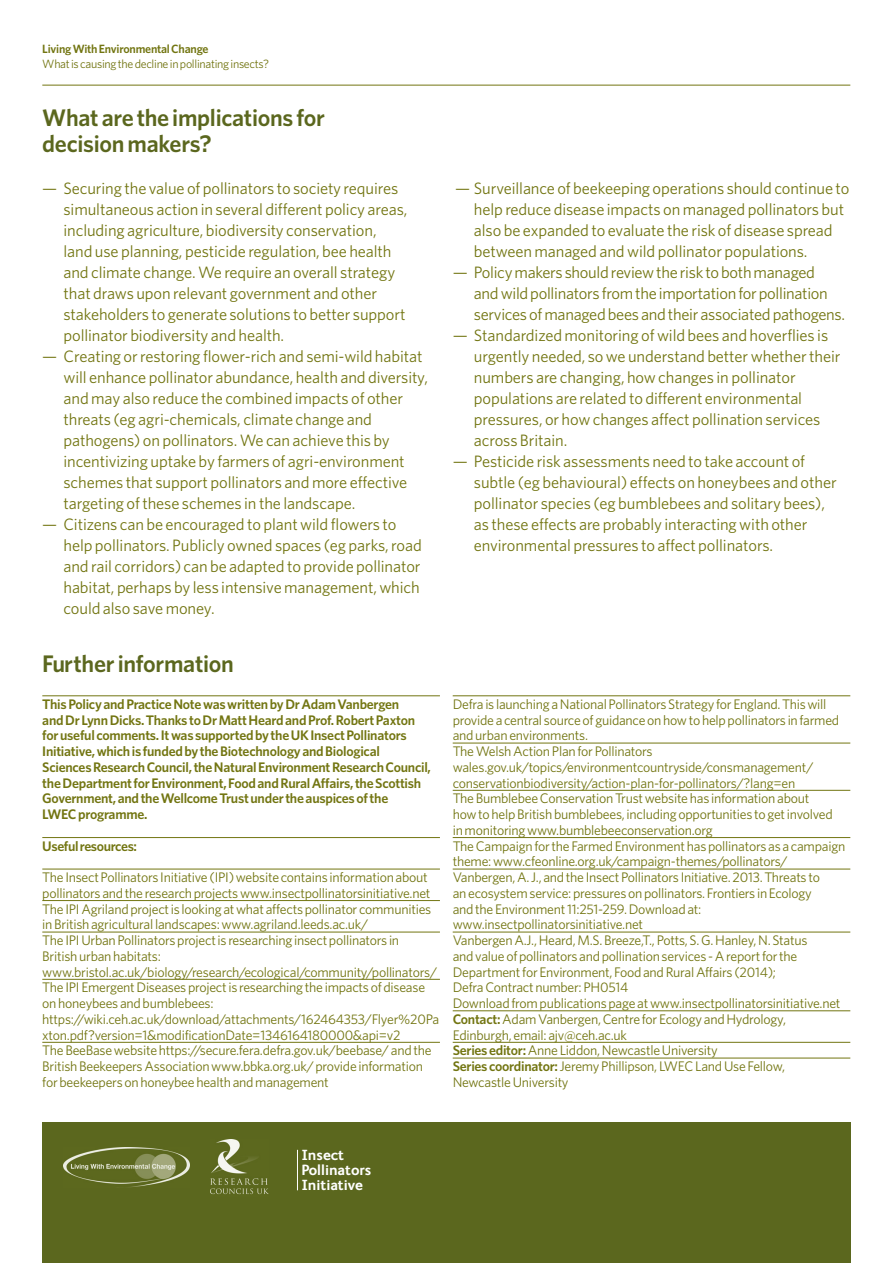
<style>
.page{position:relative;width:893px;height:1263px;background:#fff}
.page>*{position:absolute;margin:0;border:0;box-sizing:border-box;transform-origin:0 0}
.t1{font:600 24px/26.2px "Whitney HTF";letter-spacing:-.015em;color:#5b671e}
.t2{font:16.5px/21px "Whitney HTF";letter-spacing:-.005em;color:#727511}
.t3{font:700 14.7px/15px "FS Ingrid";color:#fff}
.t4{font:13.8px/15.8px "Whitney HTF";letter-spacing:-.02em;color:#727511}
.t5{font:600 13.8px/15.8px "Whitney HTF";letter-spacing:-.02em;color:#727511}
.t6{font:12px "Whitney HTF";letter-spacing:-.025em;color:#727511}
.t7{font:600 12px "Whitney HTF";letter-spacing:-.02em;color:#727511}
.s1{font-weight:600}
</style>
<div class="page">
<div style="left:42px;top:1123px;width:808px;height:140px;background:#5b671e"></div>
<hr style="left:42px;top:85px;width:808px;height:1px;background:#727511">
<hr style="left:42px;top:696px;width:398px;height:1px;background:#727511">
<hr style="left:42px;top:837px;width:398px;height:1px;background:#727511">
<hr style="left:42px;top:869px;width:398px;height:1px;background:#727511">
<hr style="left:42px;top:900px;width:398px;height:1px;background:#727511">
<hr style="left:42px;top:932px;width:398px;height:1px;background:#727511">
<hr style="left:42px;top:979px;width:398px;height:1px;background:#727511">
<hr style="left:42px;top:1042px;width:398px;height:1px;background:#727511">
<hr style="left:453px;top:696px;width:397px;height:1px;background:#727511">
<hr style="left:453px;top:743px;width:397px;height:1px;background:#727511">
<hr style="left:453px;top:790px;width:397px;height:1px;background:#727511">
<hr style="left:453px;top:837px;width:397px;height:1px;background:#727511">
<hr style="left:453px;top:869px;width:397px;height:1px;background:#727511">
<hr style="left:453px;top:932px;width:397px;height:1px;background:#727511">
<hr style="left:453px;top:1011px;width:397px;height:1px;background:#727511">
<hr style="left:453px;top:1042px;width:397px;height:1px;background:#727511">
<hr style="left:453px;top:1058px;width:397px;height:1px;background:#727511">
<img style="left:210px;top:1140px;width:58px;height:55px">
<img style="left:64px;top:1148px;width:125px;height:39px">
<hr style="left:297px;top:1150px;width:1px;height:40px;background:#fff">
<p class="t7" style="left:42px;top:44px;width:168px">Living With Environmental Change</p>
<p class="t6" style="left:42px;top:60px;width:228px">What is causing the decline in pollinating insects?</p>
<h1 class="t1" style="left:42px;top:106px;width:284px">What are the implications for decision makers?</h1>
<p class="t2" style="left:63px;top:179px;width:346px;text-indent:-21px">— Securing the value of pollinators to society requires simultaneous action in several different policy areas, including agriculture, biodiversity conservation, land use planning, pesticide regulation, bee health and climate change. We require an overall strategy that draws upon relevant government and other stakeholders to generate solutions to better support pollinator biodiversity and health.</p>
<p class="t2" style="left:63px;top:347px;width:366px;text-indent:-21px">— Creating or restoring flower-rich and semi-wild habitat will enhance pollinator abundance, health and diversity, and may also reduce the combined impacts of other threats (eg agri-chemicals, climate change and pathogens) on pollinators. We can achieve this by incentivizing uptake by farmers of agri-environment schemes that support pollinators and more effective targeting of these schemes in the landscape.</p>
<p class="t2" style="left:63px;top:515px;width:360px;text-indent:-21px">— Citizens can be encouraged to plant wild flowers to help pollinators. Publicly owned spaces (eg parks, road and rail corridors) can be adapted to provide pollinator habitat, perhaps by less intensive management, which could also save money.</p>
<p class="t2" style="left:474px;top:179px;width:377px;text-indent:-19px">— Surveillance of beekeeping operations should continue to help reduce disease impacts on managed pollinators but also be expanded to evaluate the risk of disease spread between managed and wild pollinator populations.</p>
<p class="t2" style="left:474px;top:263px;width:373px;text-indent:-21px">— Policy makers should review the risk to both managed<br>and wild pollinators from the importation for pollination services of managed bees and their associated pathogens.</p>
<p class="t2" style="left:474px;top:326px;width:368px;text-indent:-21px">— Standardized monitoring of wild bees and hoverflies is urgently needed, so we understand better whether their numbers are changing, how changes in pollinator populations are related to different environmental pressures, or how changes affect pollination services across Britain.</p>
<p class="t2" style="left:474px;top:452px;width:364px;text-indent:-21px">— Pesticide risk assessments need to take account of subtle (eg behavioural) effects on honeybees and other pollinator species (eg bumblebees and solitary bees), as these effects are probably interacting with other environmental pressures to affect pollinators.</p>
<h1 class="t1" style="left:42px;top:652px;width:193px">Further information</h1>
<p class="t5" style="left:42px;top:697px;width:390px">This Policy and Practice Note was written by Dr Adam Vanbergen<br>and Dr Lynn Dicks. Thanks to Dr Matt Heard and Prof. Robert Paxton for useful comments. It was supported by the UK Insect Pollinators Initiative, which is funded by the Biotechnology and Biological Sciences Research Council, the Natural Environment Research Council, the Department for Environment, Food and Rural Affairs, the Scottish Government, and the Wellcome Trust under the auspices of the<br>LWEC programme.</p>
<p class="t5" style="left:42px;top:839px;width:96px">Useful resources:</p>
<p class="t4" style="left:42px;top:870px;width:398px">The Insect Pollinators Initiative (IPI) website contains information about pollinators and the research projects www.insectpollinatorsinitiative.net The IPI Agriland project is looking at what affects pollinator communities in British agricultural landscapes: www.agriland.leeds.ac.uk/<br>The IPI Urban Pollinators project is researching insect pollinators in<br>British urban habitats: www.bristol.ac.uk/biology/research/ecological/community/pollinators/ The IPI Emergent Diseases project is researching the impacts of disease on honeybees and bumblebees: https://wiki.ceh.ac.uk/download/attachments/162464353/Flyer%20Pa xton.pdf?version=1&amp;modificationDate=1346164180000&amp;api=v2<br>The BeeBase website https://secure.fera.defra.gov.uk/beebase/ and the British Beekeepers Association www.bbka.org.uk/ provide information for beekeepers on honeybee health and management</p>
<p class="t4" style="left:453px;top:697px;width:394px">Defra is launching a National Pollinators Strategy for England. This will provide a central source of guidance on how to help pollinators in farmed and urban environments.<br>The Welsh Action Plan for Pollinators wales.gov.uk/topics/environmentcountryside/consmanagement/ conservationbiodiversity/action-plan-for-pollinators/?lang=en<br>The Bumblebee Conservation Trust website has information about<br>how to help British bumblebees, including opportunities to get involved in monitoring www.bumblebeeconservation.org<br>The Campaign for the Farmed Environment has pollinators as a campaign theme: www.cfeonline.org.uk/campaign-themes/pollinators/ Vanbergen, A. J., and the Insect Pollinators Initiative. 2013. Threats to<br>an ecosystem service: pressures on pollinators. Frontiers in Ecology<br>and the Environment 11:251-259. Download at: www.insectpollinatorsinitiative.net<br>Vanbergen A.J., Heard, M.S. Breeze,T., Potts, S. G. Hanley, N. Status<br>and value of pollinators and pollination services - A report for the Department for Environment, Food and Rural Affairs (2014);<br>Defra Contract number: PH0514<br>Download from publications page at www.insectpollinatorsinitiative.net <span class="s1">Contact:</span>Adam Vanbergen, Centre for Ecology and Hydrology, Edinburgh, email: ajv@ceh.ac.uk<br><span class="s1">Series editor:</span>Anne Liddon, Newcastle University<br><span class="s1">Series coordinator:</span>Jeremy Phillipson, LWEC Land Use Fellow, Newcastle University</p>
<p class="t3" style="left:301px;top:1149px;width:71px">Insect<br>Pollinators<br>Initiative</p>
</div>
